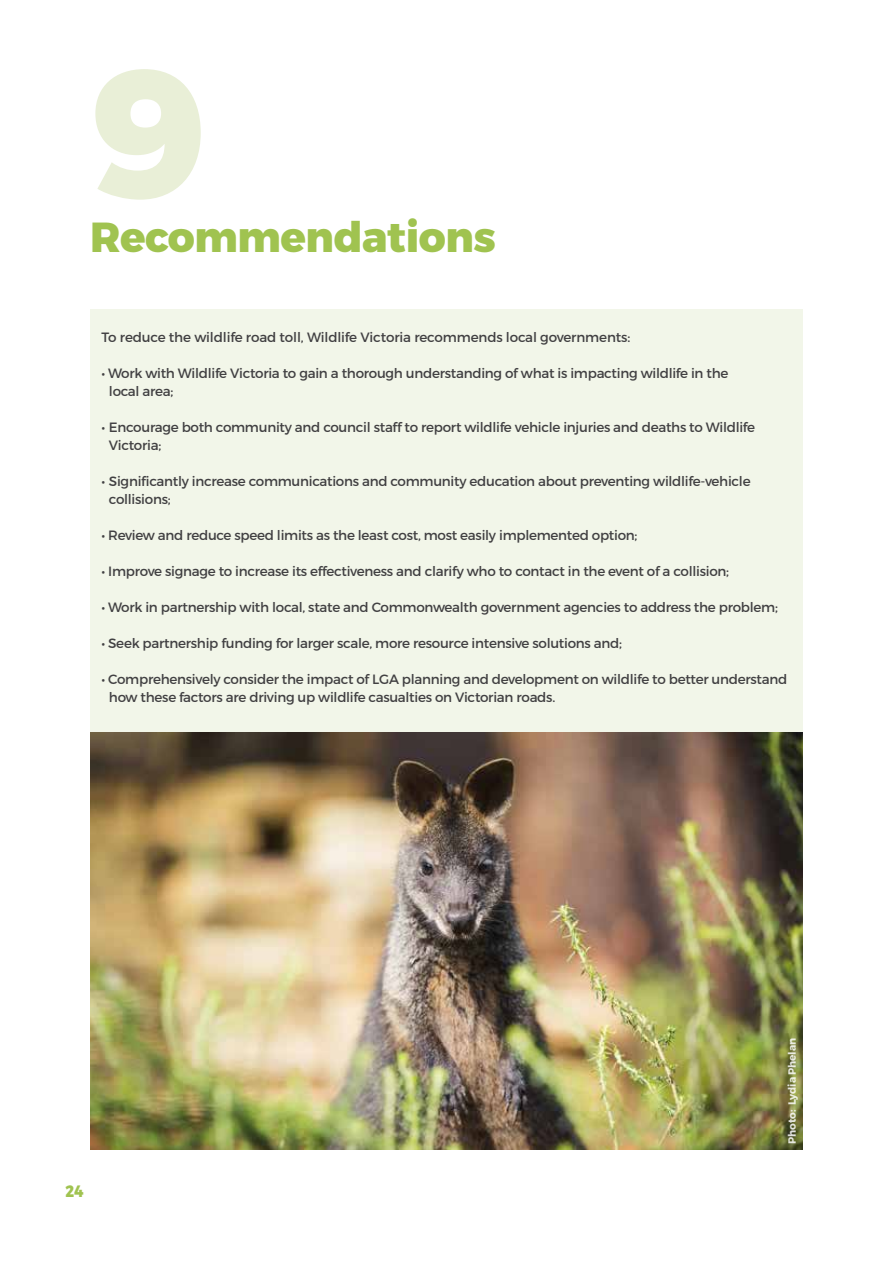
<style>
.page{position:relative;width:893px;height:1263px;background:#fff}
.page>*{position:absolute;margin:0;border:0;box-sizing:border-box;transform-origin:0 0}
.t1{font:800 181.5px "Montserrat";color:#e9efd7}
.t2{font:800 42px "Montserrat";letter-spacing:-.01em;color:#a0c350}
.t3{font:800 16.5px "Montserrat";color:#a0c350;scale:.87 1}
.t4{font:13.5px/18px "Montserrat";letter-spacing:-.02em;color:#414042}
.t5{font:700 10.5px "Montserrat";letter-spacing:-.01em;color:#fff}
</style>
<div class="page">
<div style="left:90px;top:309px;width:713px;height:447px;background:#f2f6e9"></div>
<img style="left:90px;top:733px;width:713px;height:416px">
<h1 class="t1" style="left:91px;top:20px;width:118px">9</h1>
<h2 class="t2" style="left:90px;top:211px;width:407px">Recommendations</h2>
<p class="t4" style="left:101px;top:328px;width:530px">To reduce the wildlife road toll, Wildlife Victoria recommends local governments:</p>
<p class="t4" style="left:109px;top:364px;width:621px;text-indent:-8px">• Work with Wildlife Victoria to gain a thorough understanding of what is impacting wildlife in the local area;</p>
<p class="t4" style="left:109px;top:418px;width:648px;text-indent:-8px">• Encourage both community and council staff to report wildlife vehicle injuries and deaths to Wildlife<br>Victoria;</p>
<p class="t4" style="left:109px;top:472px;width:643px;text-indent:-8px">• Significantly increase communications and community education about preventing wildlife-vehicle collisions;</p>
<p class="t4" style="left:101px;top:526px;width:538px">• Review and reduce speed limits as the least cost, most easily implemented option;</p>
<p class="t4" style="left:101px;top:562px;width:629px">• Improve signage to increase its effectiveness and clarify who to contact in the event of a collision;</p>
<p class="t4" style="left:101px;top:598px;width:678px">• Work in partnership with local, state and Commonwealth government agencies to address the problem;</p>
<p class="t4" style="left:101px;top:634px;width:522px">• Seek partnership funding for larger scale, more resource intensive solutions and;</p>
<p class="t4" style="left:109px;top:670px;width:680px;text-indent:-8px">• Comprehensively consider the impact of LGA planning and development on wildlife to better understand how these factors are driving up wildlife casualties on Victorian roads.</p>
<p class="t3" style="left:65px;top:1180px;width:22px">24</p>
<p class="t5" style="left:786px;top:1144px;width:107px;rotate:-90deg">Photo: Lydia Phelan</p>
</div>
